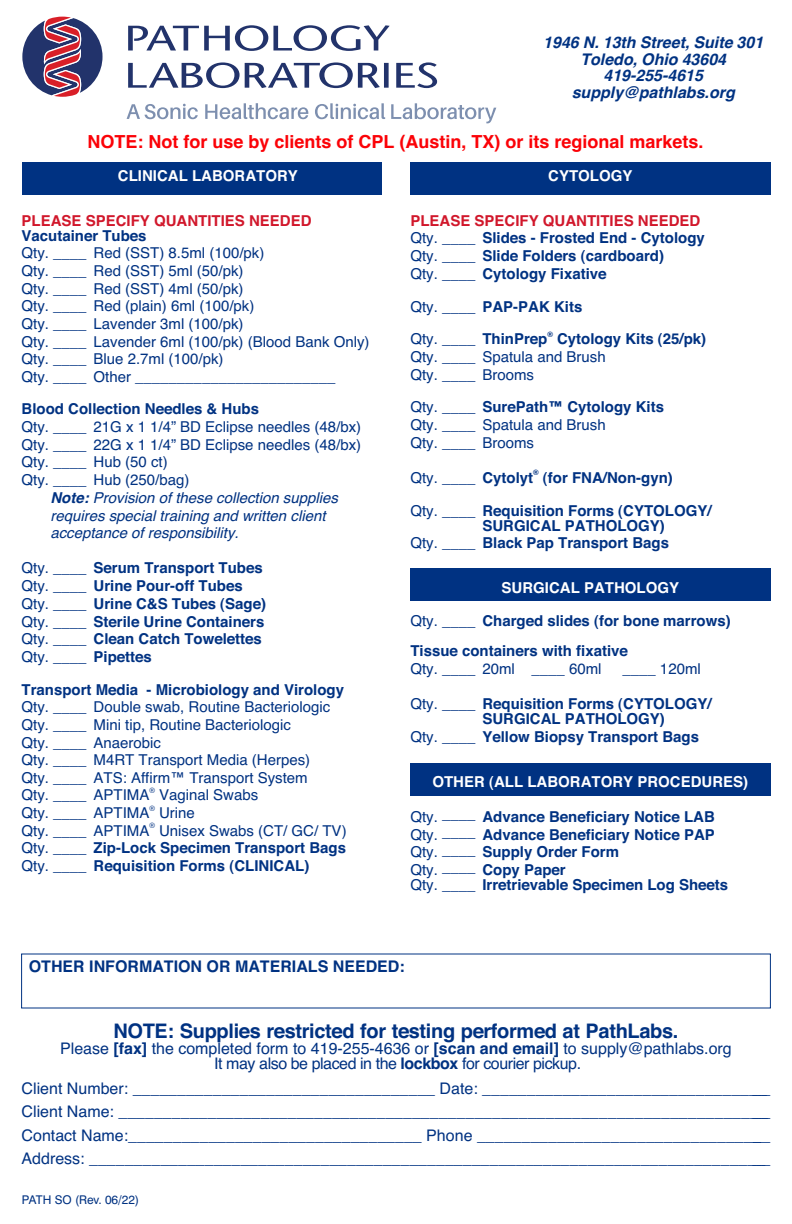
<style>
.page{position:relative;width:792px;height:1224px;background:#fff}
.page>*{position:absolute;margin:0;border:0;box-sizing:border-box;transform-origin:0 0}
.t1{font:700 20px "Helvetica";letter-spacing:-.015em;color:#003282}
.t2{font:700 18px "Helvetica";color:#fb0207}
.t3{font:16px/23.6px "Helvetica";color:#003282}
.t4{font:italic 700 16px/16.8px "Helvetica";color:#003282;text-align:center}
.t5{font:700 16px "Helvetica";color:#003282}
.t6{font:700 15px/15px "Helvetica";color:#003282}
.t7{font:15px "Helvetica";color:#003282}
.t8{font:italic 15px/17.6px "Helvetica";color:#003282}
.t9{font:700 15px "Helvetica";color:#fff}
.t10{font:700 15px "Helvetica";color:#d1172b}
.t11{font:12px "Swiss 721 BT";color:#003282}
.t12{font:7.6px "Helvetica";color:#003282}
.t13{font:700 7.6px "Helvetica";color:#003282}
.s1{font-weight:700}
.s2{font-weight:400}
</style>
<div class="page">
<div style="left:22px;top:162px;width:360px;height:32px;background:#003282"></div>
<div style="left:410px;top:162px;width:360px;height:32px;background:#003282"></div>
<div style="left:410px;top:569px;width:360px;height:32px;background:#003282"></div>
<div style="left:410px;top:763px;width:360px;height:33px;background:#003282"></div>
<svg style="left:127px;top:103px;width:370px;height:21px"></svg>
<svg style="left:128px;top:25px;width:309px;height:64px"></svg>
<svg style="left:22px;top:17px;width:81px;height:80px"></svg>
<p class="t4" style="left:543px;top:35px;width:222px">1946 N. 13th Street, Suite 301<br>Toledo, Ohio 43604<br>419-255-4615</p>
<p class="t4" style="left:572px;top:85px;width:165px">supply@pathlabs.org</p>
<p class="t2" style="left:88px;top:131px;width:618px">NOTE: Not for use by clients of CPL (Austin, TX) or its regional markets.</p>
<h1 class="t9" style="left:118px;top:169px;width:181px">CLINICAL LABORATORY</h1>
<h2 class="t10" style="left:22px;top:214px;width:292px">PLEASE SPECIFY QUANTITIES NEEDED</h2>
<h3 class="t6" style="left:22px;top:229px;width:127px">Vacutainer Tubes</h3>
<p class="t7" style="left:22px;top:247px;width:244px">Qty. ____ Red (SST) 8.5ml (100/pk)</p>
<p class="t7" style="left:22px;top:265px;width:224px">Qty. ____ Red (SST) 5ml (50/pk)</p>
<p class="t7" style="left:22px;top:282px;width:224px">Qty. ____ Red (SST) 4ml (50/pk)</p>
<p class="t7" style="left:22px;top:300px;width:234px">Qty. ____ Red (plain) 6ml (100/pk)</p>
<p class="t7" style="left:22px;top:318px;width:224px">Qty. ____ Lavender 3ml (100/pk)</p>
<p class="t7" style="left:22px;top:335px;width:349px">Qty. ____ Lavender 6ml (100/pk) (Blood Bank Only)</p>
<p class="t7" style="left:22px;top:353px;width:204px">Qty. ____ Blue 2.7ml (100/pk)</p>
<p class="t7" style="left:22px;top:371px;width:315px">Qty. ____ Other ________________________</p>
<h3 class="t6" style="left:22px;top:403px;width:239px">Blood Collection Needles &amp; Hubs</h3>
<p class="t7" style="left:22px;top:421px;width:341px">Qty. ____ 21G x 1 1/4” BD Eclipse needles (48/bx)</p>
<p class="t7" style="left:22px;top:439px;width:341px">Qty. ____ 22G x 1 1/4” BD Eclipse needles (48/bx)</p>
<p class="t7" style="left:22px;top:456px;width:148px">Qty. ____ Hub (50 ct)</p>
<p class="t7" style="left:22px;top:474px;width:169px">Qty. ____ Hub (250/bag)</p>
<p class="t8" style="left:50px;top:490px;width:289px"><span class="s1">Note:</span> Provision of these collection supplies requires special training and written client acceptance of responsibility.</p>
<p class="t6" style="left:22px;top:562px;width:243px"><span class="s2">Qty. ____</span> Serum Transport Tubes</p>
<p class="t6" style="left:22px;top:580px;width:223px"><span class="s2">Qty. ____</span> Urine Pour-off Tubes</p>
<p class="t6" style="left:22px;top:597px;width:246px"><span class="s2">Qty. ____</span> Urine C&amp;S Tubes (Sage)</p>
<p class="t6" style="left:22px;top:615px;width:244px"><span class="s2">Qty. ____</span> Sterile Urine Containers</p>
<p class="t6" style="left:22px;top:633px;width:242px"><span class="s2">Qty. ____</span> Clean Catch Towelettes</p>
<p class="t7" style="left:22px;top:651px;width:132px">Qty. ____ <span class="s1">Pipettes</span></p>
<h3 class="t6" style="left:22px;top:683px;width:324px">Transport Media - Microbiology and Virology</h3>
<p class="t7" style="left:22px;top:701px;width:310px">Qty. ____ Double swab, Routine Bacteriologic</p>
<p class="t7" style="left:22px;top:719px;width:271px">Qty. ____ Mini tip, Routine Bacteriologic</p>
<p class="t7" style="left:22px;top:736px;width:141px">Qty. ____ Anaerobic</p>
<p class="t7" style="left:22px;top:754px;width:290px">Qty. ____ M4RT Transport Media (Herpes)</p>
<p class="t7" style="left:22px;top:772px;width:288px">Qty. ____ ATS: Affirm™ Transport System</p>
<p class="t7" style="left:22px;top:789px;width:129px">Qty. ____ APTIMA</p>
<p class="t12" style="left:149px;top:787px;width:7px">®</p>
<p class="t7" style="left:159px;top:789px;width:101px">Vaginal Swabs</p>
<p class="t7" style="left:22px;top:807px;width:129px">Qty. ____ APTIMA</p>
<p class="t12" style="left:149px;top:805px;width:7px">®</p>
<p class="t7" style="left:159px;top:807px;width:37px">Urine</p>
<p class="t7" style="left:22px;top:824px;width:129px">Qty. ____ APTIMA</p>
<p class="t12" style="left:149px;top:822px;width:7px">®</p>
<p class="t7" style="left:159px;top:824px;width:189px">Unisex Swabs (CT/ GC/ TV)</p>
<p class="t6" style="left:22px;top:842px;width:326px"><span class="s2">Qty. ____</span> Zip-Lock Specimen Transport Bags</p>
<p class="t6" style="left:22px;top:859px;width:289px"><span class="s2">Qty. ____</span> Requisition Forms (CLINICAL)</p>
<h2 class="t9" style="left:548px;top:169px;width:86px">CYTOLOGY</h2>
<h3 class="t10" style="left:410px;top:214px;width:292px">PLEASE SPECIFY QUANTITIES NEEDED</h3>
<p class="t6" style="left:410px;top:232px;width:296px"><span class="s2">Qty. ____</span> Slides - Frosted End - Cytology</p>
<p class="t6" style="left:410px;top:250px;width:255px"><span class="s2">Qty. ____</span> Slide Folders (cardboard)</p>
<p class="t6" style="left:410px;top:267px;width:198px"><span class="s2">Qty. ____</span> Cytology Fixative</p>
<p class="t6" style="left:410px;top:300px;width:174px"><span class="s2">Qty. ____</span> PAP-PAK Kits</p>
<p class="t13" style="left:547px;top:331px;width:7px">®</p>
<p class="t6" style="left:410px;top:333px;width:297px"><span class="s2">Qty. ____</span> ThinPrep Cytology Kits (25/pk)</p>
<p class="t7" style="left:410px;top:351px;width:197px">Qty. ____ Spatula and Brush</p>
<p class="t7" style="left:410px;top:368px;width:125px">Qty. ____ Brooms</p>
<p class="t6" style="left:410px;top:401px;width:255px"><span class="s2">Qty. ____</span> SurePath™ Cytology Kits</p>
<p class="t7" style="left:410px;top:419px;width:197px">Qty. ____ Spatula and Brush</p>
<p class="t7" style="left:410px;top:436px;width:125px">Qty. ____ Brooms</p>
<p class="t13" style="left:533px;top:469px;width:7px">®</p>
<p class="t6" style="left:410px;top:471px;width:264px"><span class="s2">Qty. ____</span> Cytolyt (for FNA/Non-gyn)</p>
<p class="t6" style="left:482px;top:504px;width:231px;text-indent:-72px"><span class="s2">Qty. ____</span> Requisition Forms (CYTOLOGY/<br>SURGICAL PATHOLOGY)</p>
<p class="t6" style="left:410px;top:537px;width:260px"><span class="s2">Qty. ____</span> Black Pap Transport Bags</p>
<h2 class="t9" style="left:502px;top:582px;width:179px">SURGICAL PATHOLOGY</h2>
<p class="t6" style="left:410px;top:614px;width:322px"><span class="s2">Qty. ____</span> Charged slides (for bone marrows)</p>
<h3 class="t6" style="left:410px;top:644px;width:219px">Tissue containers with fixative</h3>
<p class="t7" style="left:410px;top:662px;width:193px">Qty. ____ 20ml ____ 60ml</p>
<p class="t7" style="left:622px;top:662px;width:80px">____ 120ml</p>
<p class="t6" style="left:482px;top:697px;width:231px;text-indent:-72px"><span class="s2">Qty. ____</span> Requisition Forms (CYTOLOGY/<br>SURGICAL PATHOLOGY)</p>
<p class="t6" style="left:410px;top:730px;width:290px"><span class="s2">Qty. ____</span> Yellow Biopsy Transport Bags</p>
<h2 class="t9" style="left:432px;top:775px;width:317px">OTHER (ALL LABORATORY PROCEDURES)</h2>
<p class="t6" style="left:410px;top:810px;width:306px"><span class="s2">Qty. ____</span> Advance Beneficiary Notice LAB</p>
<p class="t6" style="left:410px;top:828px;width:306px"><span class="s2">Qty. </span><sup>____</sup> Advance Beneficiary Notice PAP</p>
<p class="t6" style="left:410px;top:846px;width:210px"><span class="s2">Qty. </span><sup>____</sup> Supply Order Form</p>
<p class="t6" style="left:410px;top:864px;width:157px"><span class="s2">Qty. </span><sup>____</sup> Copy Paper</p>
<p class="t6" style="left:410px;top:879px;width:319px"><span class="s2">Qty. ____</span> Irretrievable Specimen Log Sheets</p>
<p class="t5" style="left:29px;top:960px;width:378px">OTHER INFORMATION OR MATERIALS NEEDED:</p>
<p class="t1" style="left:113px;top:1022px;width:567px">NOTE: Supplies restricted for testing performed at PathLabs.</p>
<p class="t3" style="left:60px;top:1041px;width:673px;line-height:15.2px;text-align:center">Please <span class="s1">[fax]</span> the completed form to 419-255-4636 or <span class="s1">[scan and email]</span> to supply@pathlabs.org<br>It may also be placed in the <span class="s1">lockbox</span> for courier pickup.</p>
<p class="t3" style="left:22px;top:1077px;width:747px">Client Number: __________________________________ Date: ________________________________</p>
<p class="t3" style="left:22px;top:1101px;width:748px">Client Name: _________________________________________________________________________</p>
<p class="t3" style="left:22px;top:1124px;width:750px">Contact Name:_________________________________ Phone _________________________________</p>
<p class="t3" style="left:22px;top:1148px;width:745px">Address: ____________________________________________________________________________</p>
<p class="t3" style="left:753px;top:1077px;width:19px">__ __</p>
<p class="t3" style="left:753px;top:1148px;width:19px">__</p>
<p class="t11" style="left:22px;top:1194px;width:119px">PATH SO (Rev. 06/22)</p>
</div>
